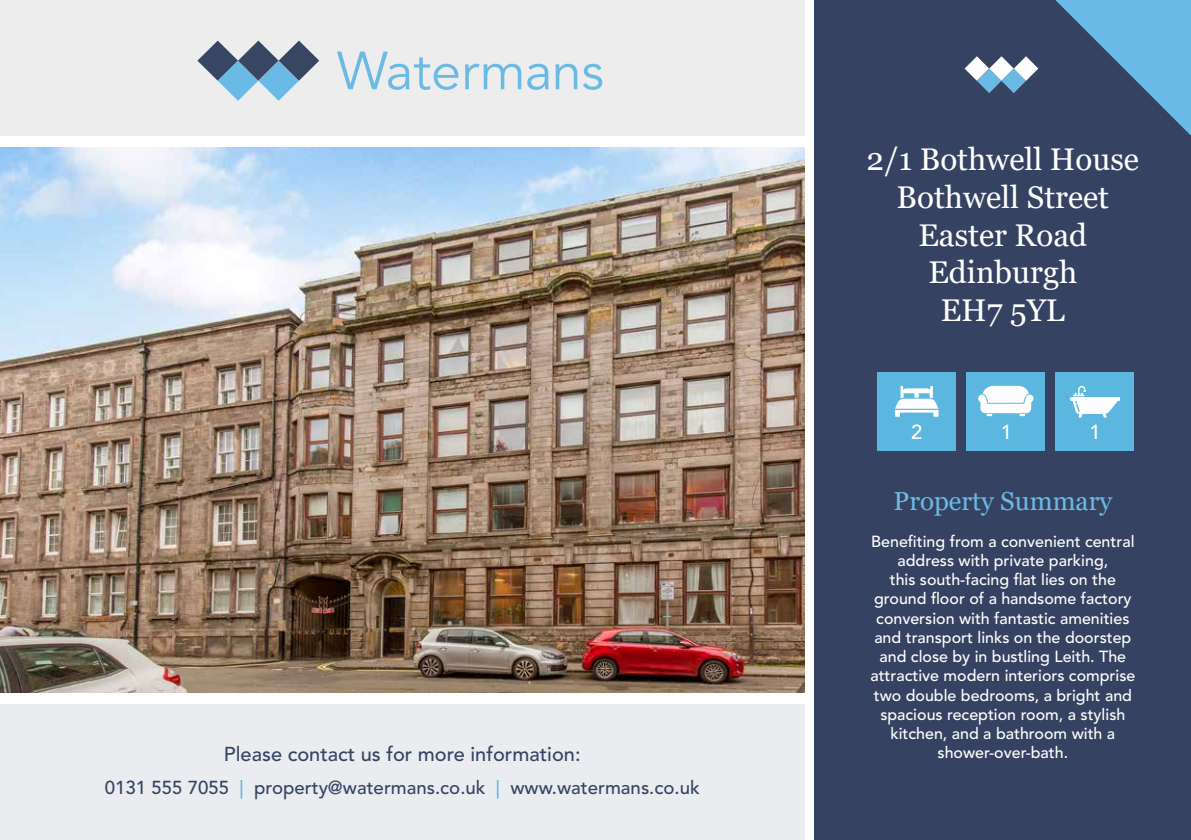
<style>
.page{position:relative;width:1191px;height:840px;background:#fff}
.page>*{position:absolute;margin:0;border:0;box-sizing:border-box;transform-origin:0 0}
.t1{font:31.4px/37.6px "Georgia";color:#fff;text-align:center}
.t2{font:26px "Georgia";color:#6bbae6}
.t3{font:500 20px "Avenir LT Std";color:#344463}
.t4{font:500 20px "Avenir LT Std";color:#fff}
.t5{font:500 18.6px "Avenir LT Std";color:#344463}
.t6{font:500 16px/19.2px "Avenir LT Std";color:#fff;text-align:center}
.s1{color:#5bb6e0}
</style>
<div class="page">
<div style="left:0;top:0;width:804px;height:136px;background:#ededed"></div>
<div style="left:814px;top:0;width:377px;height:839px;background:#364261"></div>
<div style="left:877px;top:372px;width:79px;height:79px;background:#5bb6e0"></div>
<div style="left:966px;top:372px;width:79px;height:79px;background:#5bb6e0"></div>
<div style="left:1055px;top:372px;width:79px;height:79px;background:#5bb6e0"></div>
<svg style="left:978px;top:385px;width:55px;height:31px"></svg>
<svg style="left:1070px;top:385px;width:49px;height:32px"></svg>
<svg style="left:895px;top:385px;width:43px;height:31px"></svg>
<svg style="left:197px;top:41px;width:122px;height:60px"></svg>
<svg style="left:337px;top:52px;width:121px;height:38px"></svg>
<svg style="left:465px;top:64px;width:56px;height:25px"></svg>
<svg style="left:527px;top:64px;width:22px;height:26px"></svg>
<svg style="left:555px;top:64px;width:22px;height:25px"></svg>
<svg style="left:583px;top:64px;width:19px;height:26px"></svg>
<div style="left:0;top:703px;width:804px;height:136px;background:#ebecef"></div>
<svg style="left:1055px;top:0;width:136px;height:136px"></svg>
<svg style="left:964px;top:56px;width:74px;height:37px"></svg>
<img style="left:0;top:147px;width:804px;height:545px">
<p class="t3" style="left:224px;top:742px;width:358px">Please contact us for more information:</p>
<p class="t5" style="left:105px;top:776px;width:596px">0131 555 7055 <span class="s1">|</span> property@watermans.co.uk <span class="s1">|</span> www.watermans.co.uk</p>
<h1 class="t1" style="left:866px;top:141px;width:274px">2/1 Bothwell House<br>Bothwell Street<br>Easter Road<br>Edinburgh<br>EH7 5YL</h1>
<p class="t4" style="left:911px;top:420px;width:13px">2</p>
<p class="t4" style="left:1001px;top:420px;width:13px">1</p>
<p class="t4" style="left:1089px;top:420px;width:13px">1</p>
<h2 class="t2" style="left:893px;top:485px;width:220px">Property Summary</h2>
<p class="t6" style="left:870px;top:531px;width:266px">Benefiting from a convenient central address with private parking,<br>this south-facing flat lies on the ground floor of a handsome factory conversion with fantastic amenities and transport links on the doorstep and close by in bustling Leith. The attractive modern interiors comprise two double bedrooms, a bright and spacious reception room, a stylish kitchen, and a bathroom with a shower-over-bath.</p>
</div>
